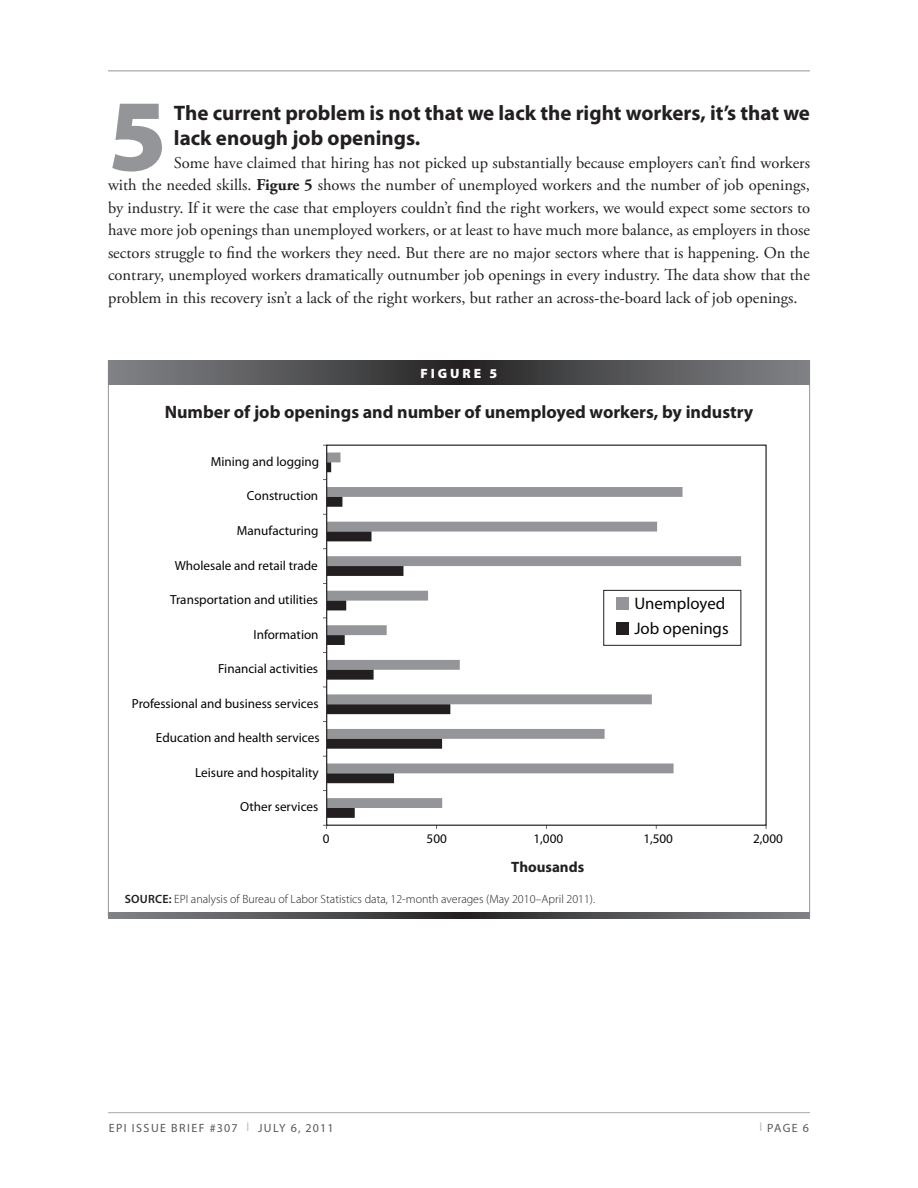
<style>
.page{position:relative;width:918px;height:1188px;background:#fff}
.page>*{position:absolute;margin:0;border:0;box-sizing:border-box;transform-origin:0 0}
.t1{font:900 102.6px "Myriad Pro";color:#939598}
.t2{font:700 21px/25.2px "Myriad Pro";color:#231f20}
.t3{font:700 18px "Myriad Pro";color:#231f20}
.t4{font:16.8px/25.3px "Myriad Pro";color:#040503}
.t5{font:16.5px/22.5px "Adobe Garamond Pro";color:#231f20;text-align:justify}
.t6{font:700 15px "Myriad Pro";color:#231f20}
.t7{font:900 13.5px "Myriad Pro";letter-spacing:.22em;color:#fff}
.t8{font:13.2px "Myriad Pro";color:#040503}
.t9{font:300 12px "Myriad Pro";color:#231f20}
.t10{font:12px "Myriad Pro";letter-spacing:.1em;color:#57585a}
.s1{font-weight:700}
.s2{font-weight:600}
.s3{color:#bcbdc0}
</style>
<div class="page">
<hr style="left:108px;top:1112px;width:702px;height:1px;background:#a8a9ad">
<hr style="left:108px;top:70px;width:702px;height:1px;background:#939598">
<svg style="left:108px;top:361px;width:702px;height:24px;background:#555557"></svg>
<svg style="left:108px;top:912px;width:702px;height:6px;background:#555557"></svg>
<svg style="left:328px;top:453px;width:413px;height:321px"></svg>
<svg style="left:328px;top:462px;width:122px;height:356px"></svg>
<div style="left:616px;top:597px;width:13px;height:12px;background:#939598"></div>
<div style="left:616px;top:622px;width:13px;height:12px;background:#231f20"></div>
<div style="left:603px;top:590px;width:138px;height:56px;border:1px solid #231f20"></div>
<h1 class="t1" style="left:108px;top:78px;width:60px">5</h1>
<p class="t2" style="left:174px;top:100px;width:638px">The current problem is not that we lack the right workers, it’s that we lack enough job openings.</p>
<p class="t5" style="left:108px;top:152px;width:704px;text-indent:66px">Some have claimed that hiring has not picked up substantially because employers can’t find workers with the needed skills. <span class="s1">Figure 5</span> shows the number of unemployed workers and the number of job openings, by industry. If it were the case that employers couldn’t find the right workers, we would expect some sectors to have more job openings than unemployed workers, or at least to have much more balance, as employers in those sectors struggle to find the workers they need. But there are no major sectors where that is happening. On the contrary, unemployed workers dramatically outnumber job openings in every industry. The data show that the problem in this recovery isn’t a lack of the right workers, but rather an across-the-board lack of job openings.</p>
<p class="t7" style="left:420px;top:366px;width:78px">F IGURE 5</p>
<p class="t3" style="left:165px;top:401px;width:590px">Number of job openings and number of unemployed workers, by industry</p>
<p class="t8" style="left:211px;top:453px;width:110px">mining and logging</p>
<p class="t8" style="left:247px;top:488px;width:73px">construction</p>
<p class="t8" style="left:237px;top:522px;width:83px">manufacturing</p>
<p class="t8" style="left:175px;top:557px;width:145px">Wholesale and retail trade</p>
<p class="t8" style="left:170px;top:592px;width:150px">transportation and utilities</p>
<p class="t8" style="left:253px;top:626px;width:67px">information</p>
<p class="t8" style="left:218px;top:661px;width:102px">Financial activities</p>
<p class="t8" style="left:132px;top:695px;width:188px">Professional and business services</p>
<p class="t8" style="left:156px;top:730px;width:165px">Education and health services</p>
<p class="t8" style="left:195px;top:764px;width:125px">leisure and hospitality</p>
<p class="t8" style="left:240px;top:799px;width:80px">other services</p>
<p class="t4" style="left:634px;top:590px;width:96px">unemployed<br>Job openings</p>
<p class="t8" style="left:323px;top:831px;width:8px">0</p>
<p class="t8" style="left:427px;top:831px;width:22px">500</p>
<p class="t8" style="left:534px;top:831px;width:31px">1,000</p>
<p class="t8" style="left:643px;top:831px;width:31px">1,500</p>
<p class="t8" style="left:753px;top:831px;width:31px">2,000</p>
<p class="t6" style="left:511px;top:857px;width:74px">Thousands</p>
<p class="t9" style="left:125px;top:892px;width:472px"><span class="s2">SOURCE:</span> EPI analysis of Bureau of Labor Statistics data, 12-month averages (May 2010–April 2011).</p>
<p class="t10" style="left:109px;top:1120px;width:31px">EPI ISSU</p>
<p class="t10" style="left:160px;top:1120px;width:175px">E BRI EF #307 <span class="s3">l</span> july 6, 2011</p>
<p class="t10" style="left:759px;top:1120px;width:51px"><span class="s3">l</span> Page 6</p>
</div>
